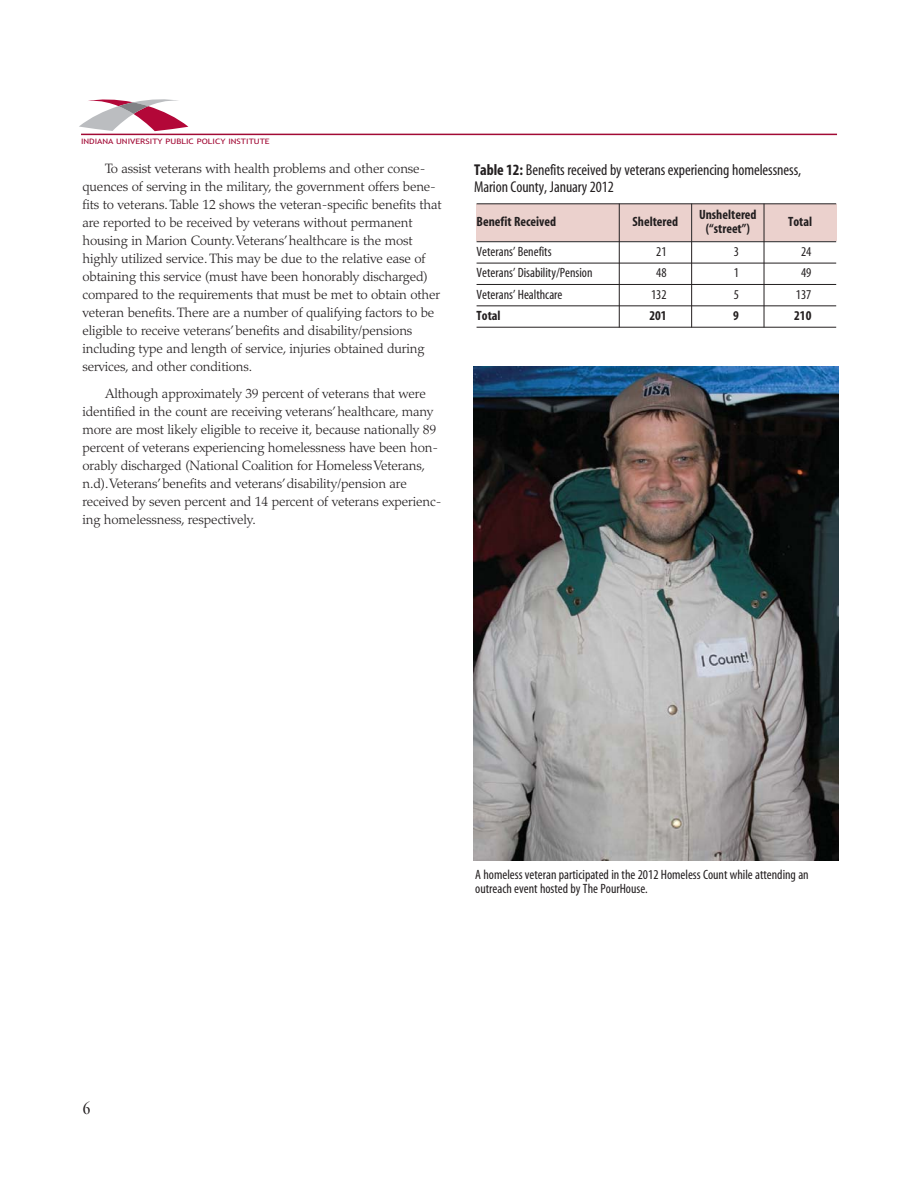
<style>
.page{position:relative;width:918px;height:1188px;background:#fff}
.page>*{position:absolute;margin:0;border:0;box-sizing:border-box;transform-origin:0 0}
.t1{font:condensed 15.75px/16.5px "Myriad";letter-spacing:-.005em;color:#231f20}
.t2{font:condensed 15.75px "Garamond Itc T";color:#231f20}
.t3{font:300 13.5px/18px "Palatino";letter-spacing:-.01em;color:#231f20}
.t4{font:condensed 13.5px/13.5px "Myriad";color:#231f20}
.t5{font:700 condensed 13.5px/13.5px "Myriad";color:#231f20;text-align:center}
.t6{font:7.5px "Trebuchet MS";color:#a20a35;scale:1.2 1}
.s1{font-weight:700}
</style>
<div class="page">
<hr style="left:81px;top:134px;width:756px;height:1px;background:#a20a35">
<svg style="left:79px;top:99px;width:109px;height:33px"></svg>
<div style="left:477px;top:204px;width:142px;height:38px;background:#ebd1cd"></div>
<div style="left:619px;top:204px;width:72px;height:38px;background:#ebd1cd"></div>
<div style="left:692px;top:204px;width:72px;height:38px;background:#ebd1cd"></div>
<div style="left:764px;top:204px;width:72px;height:38px;background:#ebd1cd"></div>
<hr style="left:619px;top:204px;width:1px;height:123px;background:#231f20">
<hr style="left:691px;top:204px;width:1px;height:123px;background:#231f20">
<hr style="left:764px;top:204px;width:1px;height:123px;background:#231f20">
<hr style="left:477px;top:204px;width:359px;height:1px;background:#231f20">
<hr style="left:477px;top:241px;width:359px;height:1px;background:#231f20">
<hr style="left:477px;top:263px;width:359px;height:1px;background:#231f20">
<hr style="left:477px;top:284px;width:359px;height:1px;background:#231f20">
<hr style="left:477px;top:306px;width:359px;height:1px;background:#231f20">
<hr style="left:477px;top:327px;width:359px;height:1px;background:#231f20">
<img style="left:474px;top:367px;width:364px;height:494px">
<p class="t6" style="left:81px;top:138px;width:159px">INDIANA UNIVERSITY PUBLIC POLICY INSTITUTE</p>
<p class="t3" style="left:82px;top:161px;width:361px;text-indent:23px">To assist veterans with health problems and other conse&shy;quences of serving in the military, the government offers bene&shy;fits to veterans. Table 12 shows the veteran-specific benefits that are reported to be received by veterans without permanent housing in Marion County. Veterans’ healthcare is the most highly utilized service. This may be due to the relative ease of obtaining this service (must have been honorably discharged) compared to the requirements that must be met to obtain other veteran benefits. There are a number of qualifying factors to be eligible to receive veterans’ benefits and disability/pensions including type and length of service, injuries obtained during services, and other conditions.</p>
<p class="t3" style="left:82px;top:386px;width:361px;text-indent:23px">Although approximately 39 percent of veterans that were identified in the count are receiving veterans’ healthcare, many more are most likely eligible to receive it, because nationally 89 percent of veterans experiencing homelessness have been hon&shy;orably discharged (National Coalition for Homeless Veterans, n.d). Veterans’ benefits and veterans’ disability/pension are received by seven percent and 14 percent of veterans experienc&shy;ing homelessness, respectively.</p>
<p class="t1" style="left:474px;top:163px;width:329px"><span class="s1">Table 12:</span> Benefits received by veterans experiencing homelessness,<br>Marion County, January 2012</p>
<p class="t5" style="left:477px;top:216px;width:81px">Benefit Received</p>
<p class="t5" style="left:633px;top:216px;width:47px">Sheltered</p>
<p class="t5" style="left:699px;top:209px;width:59px">Unsheltered (“street”)</p>
<p class="t5" style="left:788px;top:216px;width:26px">Total</p>
<p class="t4" style="left:477px;top:246px;width:77px">Veterans’ Benefits</p>
<p class="t4" style="left:656px;top:246px;width:12px">21</p>
<p class="t4" style="left:734px;top:246px;width:7px">3</p>
<p class="t4" style="left:801px;top:246px;width:12px">24</p>
<p class="t4" style="left:477px;top:267px;width:118px">Veterans’ Disability/Pension</p>
<p class="t4" style="left:656px;top:267px;width:12px">48</p>
<p class="t4" style="left:734px;top:267px;width:7px">1</p>
<p class="t4" style="left:801px;top:267px;width:12px">49</p>
<p class="t4" style="left:477px;top:288px;width:87px">Veterans’ Healthcare</p>
<p class="t4" style="left:651px;top:288px;width:17px">132</p>
<p class="t4" style="left:734px;top:288px;width:7px">5</p>
<p class="t4" style="left:796px;top:288px;width:17px">137</p>
<p class="t5" style="left:477px;top:310px;width:26px">Total</p>
<p class="t5" style="left:649px;top:310px;width:19px">201</p>
<p class="t5" style="left:733px;top:310px;width:7px">9</p>
<p class="t5" style="left:794px;top:310px;width:19px">210</p>
<p class="t2" style="left:83px;top:1102px;width:9px">6</p>
<p class="t4" style="left:475px;top:869px;width:335px">A homeless veteran participated in the 2012 Homeless Count while attending an outreach event hosted by The PourHouse.</p>
</div>
